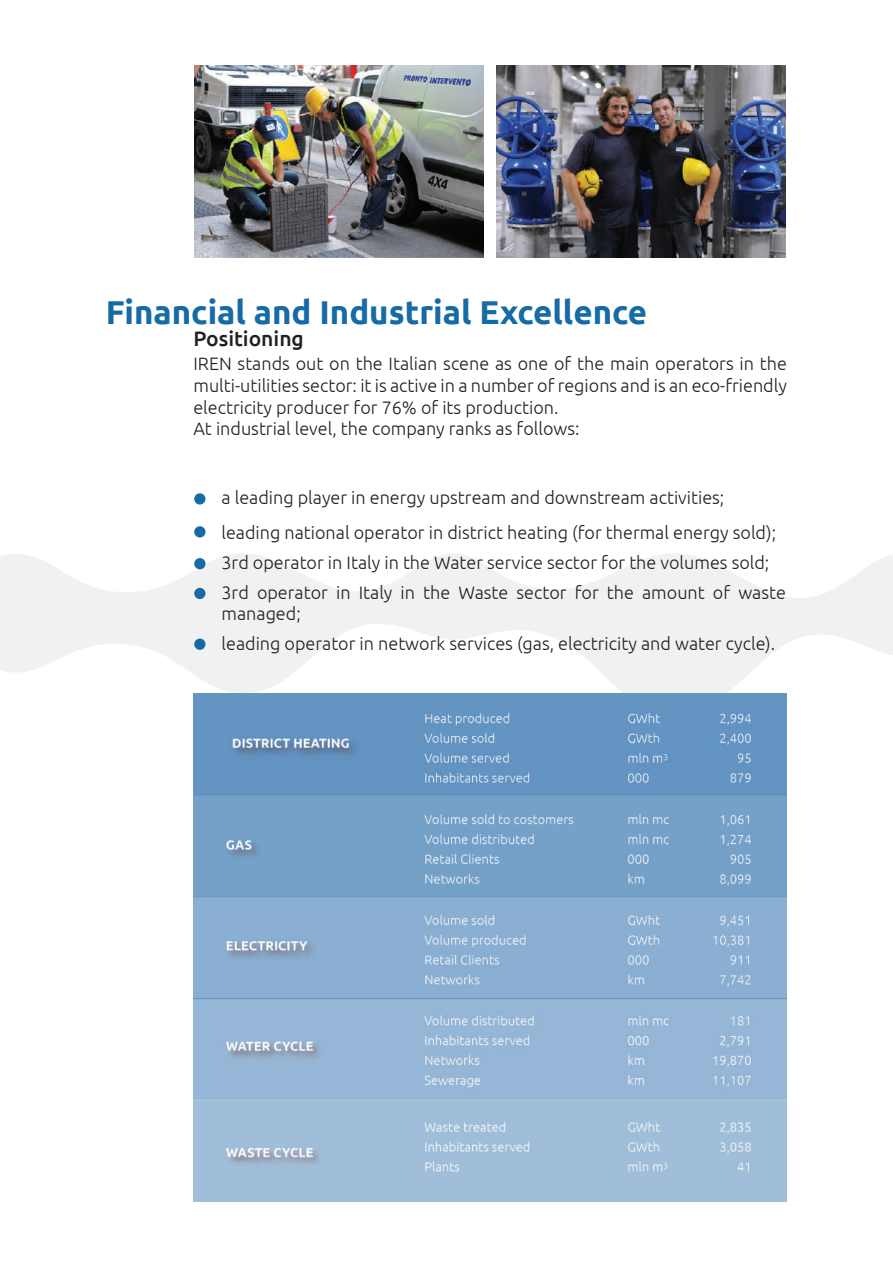
<style>
.page{position:relative;width:893px;height:1263px;background:#fff}
.page>*{position:absolute;margin:0;border:0;box-sizing:border-box;transform-origin:0 0}
.t1{font:700 33px "Ubuntu";color:#166ba4}
.t2{font:500 21px "Ubuntu";color:#231f20}
.t3{font:300 18px/21.6px "Ubuntu";color:#231f20}
</style>
<div class="page">
<svg style="left:0;top:553px;width:893px;height:140px;fill:#f0f1f0"></svg>
<div style="left:194px;top:493px;width:11px;height:11px;background:#166ba4;border-radius:50%"></div>
<div style="left:194px;top:558px;width:11px;height:11px;background:#166ba4;border-radius:50%"></div>
<div style="left:194px;top:639px;width:11px;height:11px;background:#166ba4;border-radius:50%"></div>
<div style="left:194px;top:526px;width:11px;height:11px;background:#166ba4;border-radius:50%"></div>
<div style="left:194px;top:588px;width:11px;height:11px;background:#166ba4;border-radius:50%"></div>
<img style="left:193px;top:693px;width:594px;height:508px">
<img style="left:497px;top:65px;width:289px;height:193px">
<img style="left:194px;top:65px;width:289px;height:193px">
<h1 class="t1" style="left:106px;top:292px;width:543px">Financial and Industrial Excellence</h1>
<p class="t2" style="left:193px;top:326px;width:112px">Positioning</p>
<p class="t3" style="left:193px;top:353px;width:595px">IREN stands out on the Italian scene as one of the main operators in the multi-utilities sector: it is active in a number of regions and is an eco-friendly electricity producer for 76% of its production.<br>At industrial level, the company ranks as follows:</p>
<p class="t3" style="left:221px;top:480px;width:556px;line-height:34.5px">a leading player in energy upstream and downstream activities; leading national operator in district heating (for thermal energy sold);</p>
<p class="t3" style="left:221px;top:547px;width:566px;line-height:30px">3rd operator in Italy in the Water service sector for the volumes sold;<br>3rd operator in Italy in the Waste sector for the amount of waste</p>
<p class="t3" style="left:222px;top:598px;width:555px;line-height:30px">managed;<br>leading operator in network services (gas, electricity and water cycle).</p>
</div>
